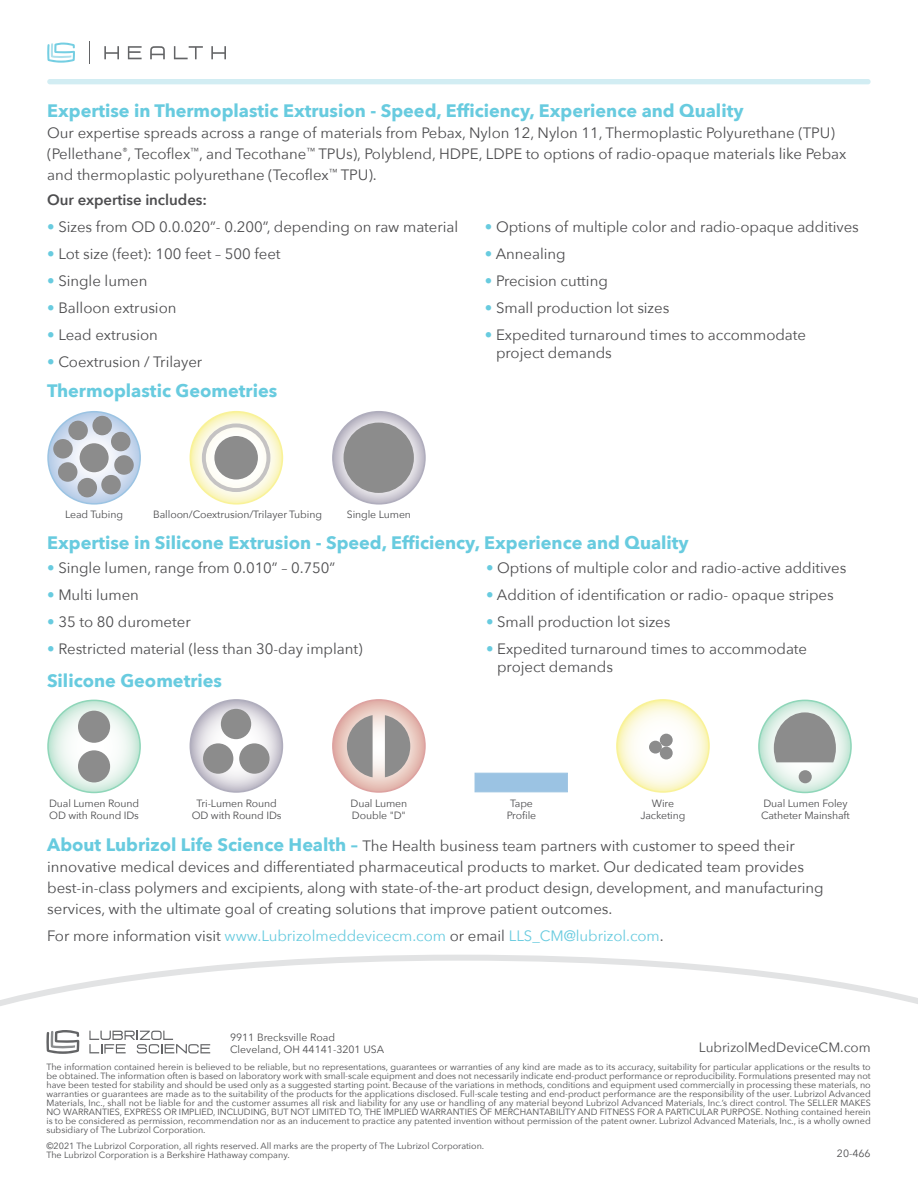
<style>
.page{position:relative;width:918px;height:1188px;background:#fff}
.page>*{position:absolute;margin:0;border:0;box-sizing:border-box;transform-origin:0 0}
.t1{font:700 18px "Avenir Next";color:#68cbdf}
.t2{font:15px/21px "Avenir Next";letter-spacing:-.005em;color:#4d4d4f}
.t3{font:15px "Avenir Next";letter-spacing:-.005em;color:#68cbdf}
.t4{font:600 15px "Avenir Next";letter-spacing:-.005em;color:#4d4d4f}
.t5{font:13.5px "Avenir Next";color:#4d4d4f}
.t6{font:10.5px/12px "Avenir Next";letter-spacing:-.01em;color:#4d4d4f}
.t7{font:9px/9px "Avenir Next";color:#4d4d4f;text-align:justify}
.s1{color:#68cbdf}
.s2{font-weight:700;font-size:18px;color:#68cbdf}
.s3{color:#4d4d4f}
</style>
<div class="page">
<div style="left:47px;top:79px;width:824px;height:5px;background:#d2edf3;border-radius:3px"></div>
<svg style="left:0;top:955px;width:918px;height:99px"></svg>
<svg style="left:46px;top:1030px;width:33px;height:24px"></svg>
<svg style="left:89px;top:1031px;width:121px;height:22px"></svg>
<svg style="left:104px;top:46px;width:15px;height:13px"></svg>
<svg style="left:211px;top:46px;width:15px;height:13px"></svg>
<svg style="left:174px;top:46px;width:29px;height:13px"></svg>
<svg style="left:150px;top:46px;width:15px;height:13px"></svg>
<svg style="left:128px;top:46px;width:14px;height:13px"></svg>
<svg style="left:47px;top:42px;width:28px;height:21px"></svg>
<svg style="left:89px;top:41px;width:1px;height:23px"></svg>
<svg style="left:47px;top:411px;width:379px;height:94px"></svg>
<svg style="left:47px;top:699px;width:805px;height:95px"></svg>
<h1 class="t1" style="left:47px;top:95px;width:698px">Expertise in Thermoplastic Extrusion - Speed, Efficiency, Experience and Quality</h1>
<p class="t2" style="left:47px;top:122px;width:801px">Our expertise spreads across a range of materials from Pebax, Nylon 12, Nylon 11, Thermoplastic Polyurethane (TPU) (Pellethane<sup>®</sup>, Tecoflex<sup>™</sup>, and Tecothane<sup>™</sup> TPUs), Polyblend, HDPE, LDPE to options of radio-opaque materials like Pebax and thermoplastic polyurethane (Tecoflex<sup>™</sup> TPU).</p>
<h2 class="t4" style="left:47px;top:186px;width:161px">Our expertise includes:</h2>
<h2 class="t2" style="left:47px;top:215px;width:412px"><span class="s1">•</span> Sizes from OD 0.0.020”- 0.200”, depending on raw material</h2>
<h2 class="t2" style="left:47px;top:242px;width:235px"><span class="s1">•</span> Lot size (feet): 100 feet – 500 feet</h2>
<h2 class="t2" style="left:47px;top:269px;width:102px"><span class="s1">•</span> Single lumen</h2>
<h2 class="t2" style="left:47px;top:296px;width:131px"><span class="s1">•</span> Balloon extrusion</h2>
<h2 class="t2" style="left:47px;top:323px;width:112px"><span class="s1">•</span> Lead extrusion</h2>
<h2 class="t2" style="left:47px;top:350px;width:157px"><span class="s1">•</span> Coextrusion / Trilayer</h2>
<h1 class="t1" style="left:47px;top:375px;width:232px">Thermoplastic Geometries</h1>
<h2 class="t2" style="left:485px;top:215px;width:376px"><span class="s1">•</span> Options of multiple color and radio-opaque additives</h2>
<h2 class="t2" style="left:485px;top:242px;width:82px"><span class="s1">•</span> Annealing</h2>
<h2 class="t2" style="left:485px;top:269px;width:124px"><span class="s1">•</span> Precision cutting</h2>
<h2 class="t2" style="left:485px;top:296px;width:186px"><span class="s1">•</span> Small production lot sizes</h2>
<h2 class="t2" style="left:496px;top:325px;width:312px;line-height:18px;text-indent:-11px"><span class="s1">•</span> Expedited turnaround times to accommodate project demands</h2>
<p class="t6" style="left:65px;top:508px;width:59px">Lead Tubing</p>
<p class="t6" style="left:153px;top:508px;width:170px">Balloon/Coextrusion/Trilayer Tubing</p>
<p class="t6" style="left:347px;top:508px;width:66px">Single Lumen</p>
<h1 class="t1" style="left:47px;top:527px;width:643px">Expertise in Silicone Extrusion - Speed, Efficiency, Experience and Quality</h1>
<h2 class="t2" style="left:47px;top:557px;width:290px"><span class="s1">•</span> Single lumen, range from 0.010” – 0.750”</h2>
<h2 class="t2" style="left:47px;top:584px;width:93px"><span class="s1">•</span> Multi lumen</h2>
<h2 class="t2" style="left:47px;top:611px;width:145px"><span class="s1">•</span> 35 to 80 durometer</h2>
<h2 class="t2" style="left:47px;top:638px;width:317px"><span class="s1">•</span> Restricted material (less than 30-day implant)</h2>
<h2 class="t2" style="left:486px;top:557px;width:362px"><span class="s1">•</span> Options of multiple color and radio-active additives</h2>
<h2 class="t2" style="left:486px;top:584px;width:349px"><span class="s1">•</span> Addition of identification or radio- opaque stripes</h2>
<h2 class="t2" style="left:486px;top:611px;width:186px"><span class="s1">•</span> Small production lot sizes</h2>
<h2 class="t2" style="left:497px;top:639px;width:312px;line-height:18px;text-indent:-11px"><span class="s1">•</span> Expedited turnaround times to accommodate project demands</h2>
<h1 class="t1" style="left:47px;top:665px;width:177px">Silicone Geometries</h1>
<p class="t6" style="left:49px;top:796px;width:92px">Dual Lumen Round<br>OD with Round IDs</p>
<p class="t6" style="left:192px;top:796px;width:91px;text-align:center">Tri-Lumen Round<br>OD with Round IDs</p>
<p class="t6" style="left:351px;top:796px;width:58px">Dual Lumen<br>Double "D"</p>
<p class="t6" style="left:507px;top:796px;width:31px;text-align:center">Tape<br>Profile</p>
<p class="t6" style="left:640px;top:796px;width:46px;text-align:center">Wire<br>Jacketing</p>
<p class="t6" style="left:761px;top:796px;width:90px">Dual Lumen Foley<br>Catheter Mainshaft</p>
<p class="t2" style="left:47px;top:834px;width:778px"><span class="s2">About Lubrizol Life Science Health –</span> The Health business team partners with customer to speed their innovative medical devices and differentiated pharmaceutical products to market. Our dedicated team provides best-in-class polymers and excipients, along with state-of-the-art product design, development, and manufacturing services, with the ultimate goal of creating solutions that improve patient outcomes.</p>
<h2 class="t3" style="left:47px;top:923px;width:618px"><span class="s3">For more information visit</span> www.Lubrizolmeddevicecm.com <span class="s3">or email</span> LLS_CM@lubrizol.com<span class="s3">.</span></h2>
<p class="t6" style="left:230px;top:1030px;width:156px;line-height:12.6px">9911 Brecksville Road<br>Cleveland, OH 44141-3201 USA</p>
<p class="t7" style="left:46px;top:1062px;width:826px">The information contained herein is believed to be reliable, but no representations, guarantees or warranties of any kind are made as to its accuracy, suitability for particular applications or the results to be obtained. The information often is based on laboratory work with small-scale equipment and does not necessarily indicate end-product performance or reproducibility. Formulations presented may not have been tested for stability and should be used only as a suggested starting point. Because of the variations in methods, conditions and equipment used commercially in processing these materials, no warranties or guarantees are made as to the suitability of the products for the applications disclosed. Full-scale testing and end-product performance are the responsibility of the user. Lubrizol Advanced Materials, Inc., shall not be liable for and the customer assumes all risk and liability for any use or handling of any material beyond Lubrizol Advanced Materials, Inc.’s direct control. The SELLER MAKES NO WARRANTIES, EXPRESS OR IMPLIED, INCLUDING, BUT NOT LIMITED TO, THE IMPLIED WARRANTIES OF MERCHANTABILITY AND FITNESS FOR A PARTICULAR PURPOSE. Nothing contained herein is to be considered as permission, recommendation nor as an inducement to practice any patented invention without permission of the patent owner. Lubrizol Advanced Materials, Inc., is a wholly owned subsidiary of The Lubrizol Corporation.</p>
<p class="t7" style="left:46px;top:1141px;width:439px">©2021 The Lubrizol Corporation, all rights reserved. All marks are the property of The Lubrizol Corporation.<br>The Lubrizol Corporation is a Berkshire Hathaway company.</p>
<p class="t6" style="left:837px;top:1147px;width:35px">20-466</p>
<h3 class="t5" style="left:699px;top:1036px;width:173px">LubrizolMedDeviceCM.com</h3>
</div>
